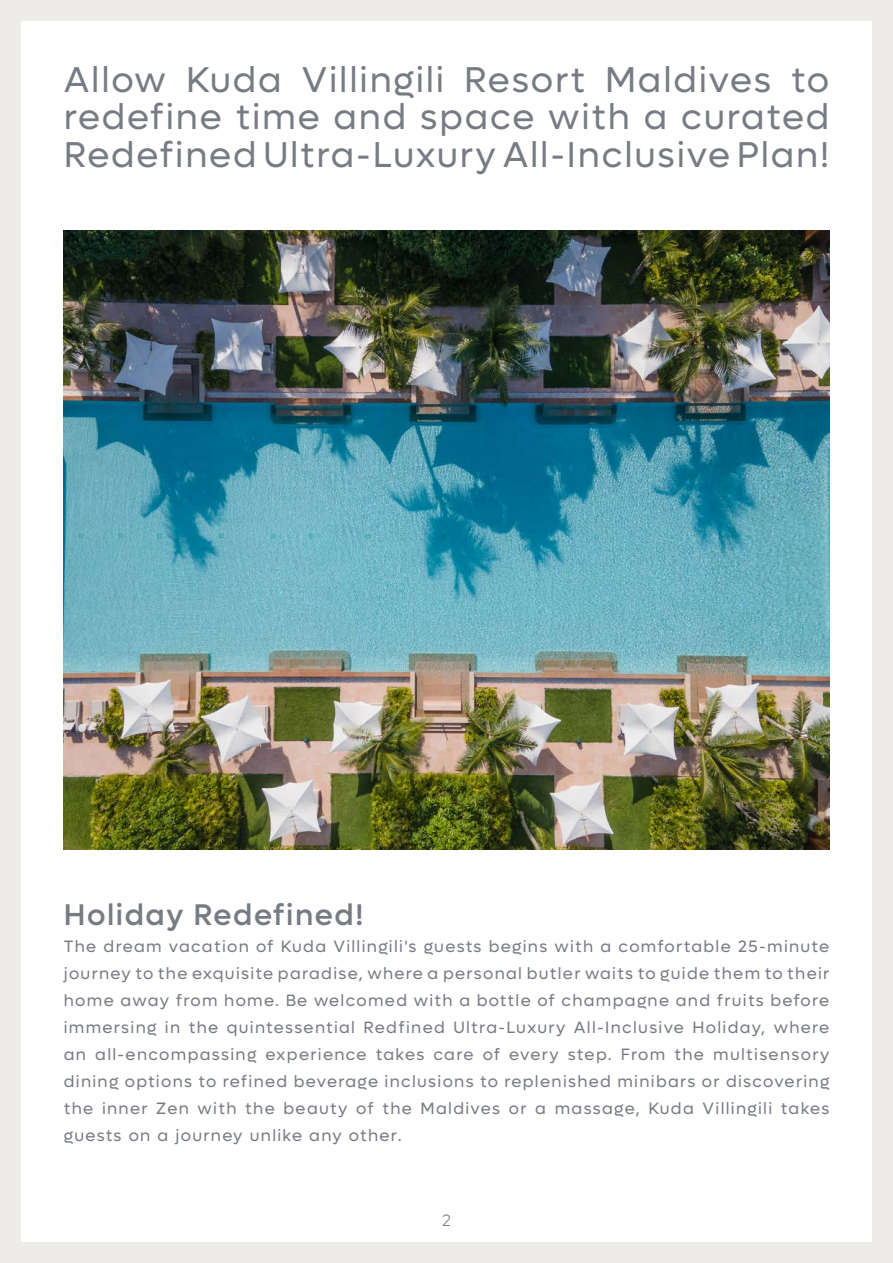
<style>
.page{position:relative;width:893px;height:1263px;background:#eeece9}
.page>*{position:absolute;margin:0;border:0;box-sizing:border-box;transform-origin:0 0}
.Heading_1{font:36px/37.5px "Lufga";letter-spacing:.05em;color:#777b83;text-align:justify}
.Heading_1-2{font:500 30px "Lufga";letter-spacing:.05em;color:#777b83}
.Normal_Paragraph{font:16.5px/27px "Lufga";letter-spacing:.08em;color:#777b83;text-align:justify}
.t1{font:300 16.5px "Lufga";color:#777b83}
</style>
<div class="page">
<div style="left:21px;top:21px;width:851px;height:1221px;background:#fff"></div>
<img style="left:64px;top:231px;width:765px;height:618px">
<p class="Heading_1" style="left:64px;top:61px;width:767px">Allow Kuda Villingili Resort Maldives to redefine time and space with a curated Redefined Ultra-Luxury All-Inclusive Plan!</p>
<p class="Heading_1-2" style="left:64px;top:897px;width:301px">Holiday Redefined!</p>
<p class="Normal_Paragraph" style="left:64px;top:933px;width:767px">The dream vacation of Kuda Villingili's guests begins with a comfortable 25-minute journey to the exquisite paradise, where a personal butler waits to guide them to their home away from home. Be welcomed with a bottle of champagne and fruits before immersing in the quintessential Redfined Ultra-Luxury All-Inclusive Holiday, where an all-encompassing experience takes care of every step. From the multisensory dining options to refined beverage inclusions to replenished minibars or discovering the inner Zen with the beauty of the Maldives or a massage, Kuda Villingili takes guests on a journey unlike any other.</p>
<p class="t1" style="left:442px;top:1211px;width:10px">2</p>
</div>
